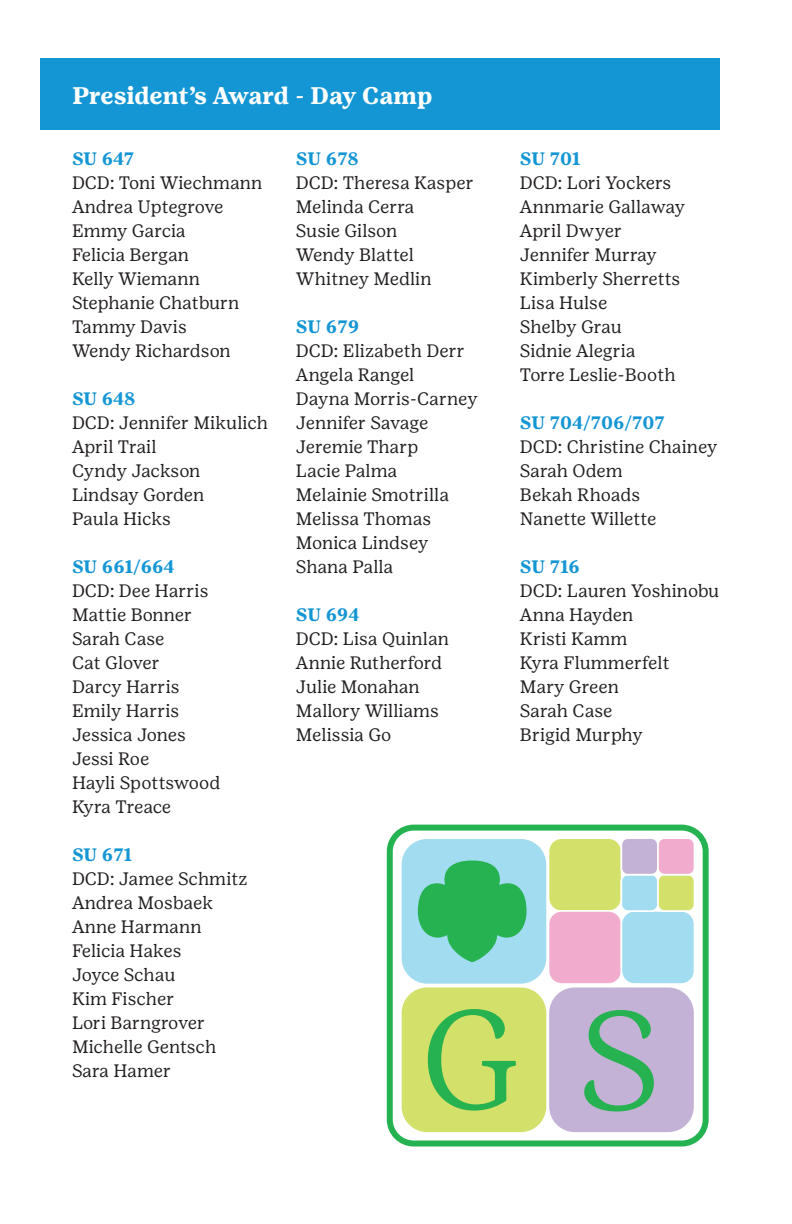
<style>
.page{position:relative;width:792px;height:1224px;background:#fff}
.page>*{position:absolute;margin:0;border:0;box-sizing:border-box;transform-origin:0 0}
.t1{font:700 24px "Girl Scout Text";color:#fff}
.t2{font:18px/24px "Girl Scout Text";color:#231f20}
.t3{font:700 18px "Girl Scout Text";letter-spacing:-.015em;color:#1496d4}
</style>
<div class="page">
<div style="left:387px;top:825px;width:322px;height:321px;border:6px solid #25b251;border-radius:24px"></div>
<div style="left:401px;top:987px;width:146px;height:146px;background:#d3e069;border-radius:26px"></div>
<div style="left:400px;top:986px;width:148px;height:148px;border:2px solid #fff;border-radius:26px"></div>
<div style="left:548px;top:987px;width:147px;height:146px;background:#c4b2d6;border-radius:26px"></div>
<div style="left:547px;top:986px;width:149px;height:148px;border:2px solid #fff;border-radius:26px"></div>
<div style="left:548px;top:838px;width:74px;height:73px;background:#d3e069;border-radius:13px"></div>
<div style="left:548px;top:837px;width:75px;height:75px;border:2px solid #fff;border-radius:13px"></div>
<div style="left:548px;top:911px;width:74px;height:73px;background:#f1abcd;border-radius:13px"></div>
<div style="left:548px;top:910px;width:75px;height:75px;border:2px solid #fff;border-radius:13px"></div>
<div style="left:621px;top:911px;width:74px;height:73px;background:#a1dcf0;border-radius:13px"></div>
<div style="left:620px;top:910px;width:75px;height:75px;border:2px solid #fff;border-radius:13px"></div>
<div style="left:621px;top:875px;width:37px;height:36px;background:#a1dcf0;border-radius:7px"></div>
<div style="left:620px;top:874px;width:39px;height:38px;border:2px solid #fff;border-radius:7px"></div>
<div style="left:658px;top:875px;width:37px;height:36px;background:#d3e069;border-radius:7px"></div>
<div style="left:657px;top:874px;width:38px;height:38px;border:2px solid #fff;border-radius:7px"></div>
<div style="left:621px;top:838px;width:37px;height:37px;background:#c4b2d6;border-radius:7px"></div>
<div style="left:620px;top:837px;width:39px;height:39px;border:2px solid #fff;border-radius:7px"></div>
<div style="left:658px;top:838px;width:37px;height:37px;background:#f1abcd;border-radius:7px"></div>
<div style="left:657px;top:837px;width:38px;height:39px;border:2px solid #fff;border-radius:7px"></div>
<div style="left:401px;top:838px;width:146px;height:146px;background:#a1dcf0;border-radius:26px"></div>
<div style="left:400px;top:837px;width:148px;height:148px;border:2px solid #fff;border-radius:26px"></div>
<svg style="left:428px;top:1009px;width:88px;height:102px"></svg>
<svg style="left:584px;top:1010px;width:70px;height:102px"></svg>
<svg style="left:418px;top:861px;width:109px;height:101px"></svg>
<div style="left:41px;top:58px;width:679px;height:72px;background:#1496d4"></div>
<h1 class="t1" style="left:72px;top:81px;width:362px">President’s Award - Day Camp</h1>
<p class="t3" style="left:72px;top:148px;width:64px">SU 647</p>
<p class="t2" style="left:72px;top:170px;width:192px">DCD: Toni Wiechmann<br>Andrea Uptegrove<br>Emmy Garcia<br>Felicia Bergan<br>Kelly Wiemann<br>Stephanie Chatburn<br>Tammy Davis<br>Wendy Richardson</p>
<p class="t3" style="left:72px;top:388px;width:65px">SU 648</p>
<p class="t2" style="left:72px;top:410px;width:198px">DCD: Jennifer Mikulich<br>April Trail<br>Cyndy Jackson<br>Lindsay Gorden<br>Paula Hicks</p>
<p class="t3" style="left:72px;top:556px;width:104px">SU 661/664</p>
<p class="t2" style="left:72px;top:578px;width:150px">DCD: Dee Harris<br>Mattie Bonner<br>Sarah Case<br>Cat Glover<br>Darcy Harris<br>Emily Harris<br>Jessica Jones<br>Jessi Roe<br>Hayli Spottswood<br>Kyra Treace</p>
<p class="t3" style="left:72px;top:844px;width:62px">SU 671</p>
<p class="t2" style="left:72px;top:866px;width:177px">DCD: Jamee Schmitz<br>Andrea Mosbaek<br>Anne Harmann<br>Felicia Hakes<br>Joyce Schau<br>Kim Fischer<br>Lori Barngrover<br>Michelle Gentsch<br>Sara Hamer</p>
<p class="t3" style="left:296px;top:148px;width:64px">SU 678</p>
<p class="t2" style="left:296px;top:170px;width:179px">DCD: Theresa Kasper<br>Melinda Cerra<br>Susie Gilson<br>Wendy Blattel<br>Whitney Medlin</p>
<p class="t3" style="left:296px;top:315px;width:65px">SU 679</p>
<p class="t2" style="left:296px;top:338px;width:183px">DCD: Elizabeth Derr<br>Angela Rangel<br>Dayna Morris-Carney<br>Jennifer Savage<br>Jeremie Tharp<br>Lacie Palma<br>Melainie Smotrilla<br>Melissa Thomas<br>Monica Lindsey<br>Shana Palla</p>
<p class="t3" style="left:296px;top:603px;width:65px">SU 694</p>
<p class="t2" style="left:296px;top:626px;width:155px">DCD: Lisa Quinlan<br>Annie Rutherford<br>Julie Monahan<br>Mallory Williams<br>Melissia Go</p>
<p class="t3" style="left:520px;top:147px;width:62px">SU 701</p>
<p class="t2" style="left:520px;top:170px;width:167px">DCD: Lori Yockers<br>Annmarie Gallaway<br>April Dwyer<br>Jennifer Murray<br>Kimberly Sherretts<br>Lisa Hulse<br>Shelby Grau<br>Sidnie Alegria<br>Torre Leslie-Booth</p>
<p class="t3" style="left:520px;top:411px;width:147px">SU 704/706/707</p>
<p class="t2" style="left:520px;top:434px;width:199px">DCD: Christine Chainey<br>Sarah Odem<br>Bekah Rhoads<br>Nanette Willette</p>
<p class="t3" style="left:520px;top:555px;width:62px">SU 716</p>
<p class="t2" style="left:520px;top:578px;width:201px">DCD: Lauren Yoshinobu<br>Anna Hayden<br>Kristi Kamm<br>Kyra Flummerfelt<br>Mary Green<br>Sarah Case<br>Brigid Murphy</p>
</div>
